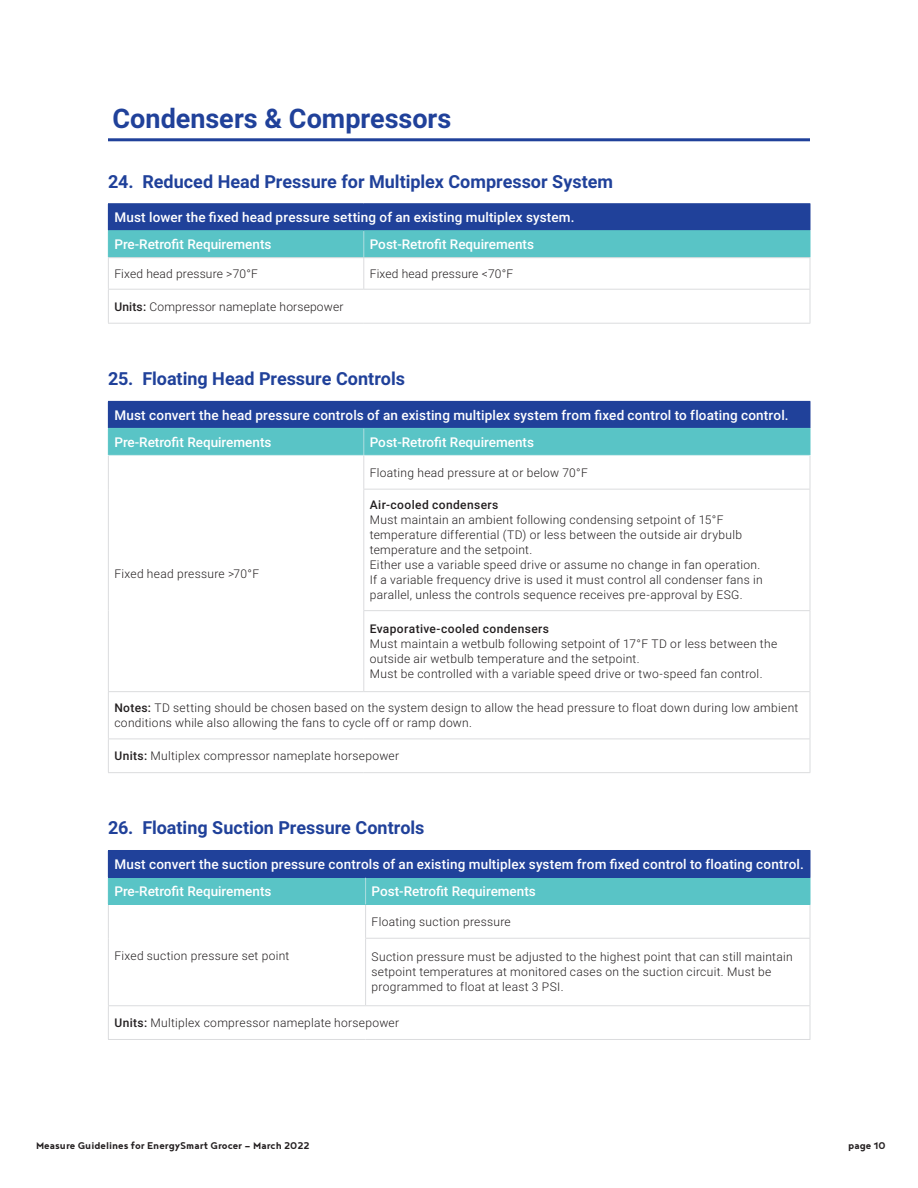
<style>
.page{position:relative;width:918px;height:1188px;background:#fff}
.page>*{position:absolute;margin:0;border:0;box-sizing:border-box;transform-origin:0 0}
.t1{font:700 27px "Roboto";color:#20419a}
.t2{font:700 18px "Roboto";color:#20419a}
.t3{font:500 13.5px "Roboto";letter-spacing:.01em;color:#fff}
.t4{font:300 12px/15px "Roboto";letter-spacing:.025em;color:#231f20}
.t5{font:700 12px "Noyh";color:#231f20}
.t6{font:500 12px "Roboto";letter-spacing:.035em;color:#231f20}
.s1{font-weight:500}
</style>
<div class="page">
<hr style="left:108px;top:138px;width:702px;height:3px;background:#20419a">
<hr style="left:108px;top:203px;width:256px;height:1px;background:#20419a">
<hr style="left:364px;top:203px;width:446px;height:1px;background:#20419a">
<svg style="left:108px;top:204px;width:703px;height:54px;background:#3d83b0"></svg>
<hr style="left:108px;top:257px;width:256px;height:1px;background:#dbdcde">
<hr style="left:108px;top:258px;width:1px;height:31px;background:#dbdcde">
<hr style="left:364px;top:257px;width:446px;height:1px;background:#dbdcde">
<hr style="left:363px;top:258px;width:1px;height:31px;background:#dbdcde">
<hr style="left:810px;top:258px;width:1px;height:31px;background:#dbdcde">
<hr style="left:108px;top:289px;width:256px;height:1px;background:#dbdcde">
<hr style="left:108px;top:290px;width:1px;height:33px;background:#dbdcde">
<hr style="left:364px;top:289px;width:446px;height:1px;background:#dbdcde">
<hr style="left:810px;top:290px;width:1px;height:33px;background:#dbdcde">
<hr style="left:108px;top:323px;width:256px;height:1px;background:#dbdcde">
<hr style="left:364px;top:323px;width:446px;height:1px;background:#dbdcde">
<hr style="left:108px;top:905px;width:1px;height:33px;background:#dbdcde">
<hr style="left:365px;top:905px;width:1px;height:33px;background:#dbdcde">
<hr style="left:810px;top:905px;width:1px;height:33px;background:#dbdcde">
<hr style="left:108px;top:938px;width:1px;height:67px;background:#dbdcde">
<hr style="left:365px;top:938px;width:445px;height:1px;background:#dbdcde">
<hr style="left:365px;top:939px;width:1px;height:66px;background:#dbdcde">
<hr style="left:810px;top:939px;width:1px;height:66px;background:#dbdcde">
<hr style="left:108px;top:1005px;width:258px;height:1px;background:#dbdcde">
<hr style="left:108px;top:1006px;width:1px;height:33px;background:#dbdcde">
<hr style="left:366px;top:1005px;width:444px;height:1px;background:#dbdcde">
<hr style="left:810px;top:1006px;width:1px;height:33px;background:#dbdcde">
<hr style="left:108px;top:1039px;width:258px;height:1px;background:#dbdcde">
<hr style="left:366px;top:1039px;width:444px;height:1px;background:#dbdcde">
<hr style="left:108px;top:904px;width:258px;height:1px;background:#59c4c6">
<hr style="left:366px;top:904px;width:444px;height:1px;background:#59c4c6">
<hr style="left:108px;top:850px;width:258px;height:1px;background:#20419a">
<hr style="left:366px;top:850px;width:444px;height:1px;background:#20419a">
<svg style="left:108px;top:851px;width:703px;height:53px;background:#3c82b0"></svg>
<hr style="left:108px;top:877px;width:258px;height:1px;background:#20419a">
<hr style="left:366px;top:877px;width:444px;height:1px;background:#20419a">
<hr style="left:108px;top:401px;width:256px;height:1px;background:#20419a">
<hr style="left:364px;top:401px;width:446px;height:1px;background:#20419a">
<hr style="left:108px;top:456px;width:1px;height:33px;background:#dbdcde">
<hr style="left:363px;top:456px;width:1px;height:33px;background:#dbdcde">
<hr style="left:810px;top:456px;width:1px;height:33px;background:#dbdcde">
<hr style="left:108px;top:489px;width:1px;height:122px;background:#dbdcde">
<hr style="left:363px;top:489px;width:447px;height:1px;background:#dbdcde">
<hr style="left:363px;top:490px;width:1px;height:120px;background:#dbdcde">
<hr style="left:810px;top:490px;width:1px;height:120px;background:#dbdcde">
<hr style="left:108px;top:611px;width:1px;height:80px;background:#dbdcde">
<hr style="left:363px;top:610px;width:447px;height:1px;background:#dbdcde">
<hr style="left:363px;top:611px;width:1px;height:80px;background:#dbdcde">
<hr style="left:810px;top:611px;width:1px;height:80px;background:#dbdcde">
<hr style="left:108px;top:691px;width:256px;height:1px;background:#dbdcde">
<hr style="left:108px;top:692px;width:1px;height:47px;background:#dbdcde">
<hr style="left:364px;top:691px;width:446px;height:1px;background:#dbdcde">
<hr style="left:810px;top:692px;width:1px;height:47px;background:#dbdcde">
<hr style="left:108px;top:739px;width:256px;height:1px;background:#dbdcde">
<hr style="left:108px;top:739px;width:1px;height:33px;background:#dbdcde">
<hr style="left:364px;top:739px;width:446px;height:1px;background:#dbdcde">
<hr style="left:810px;top:739px;width:1px;height:33px;background:#dbdcde">
<hr style="left:108px;top:772px;width:256px;height:1px;background:#dbdcde">
<hr style="left:364px;top:772px;width:446px;height:1px;background:#dbdcde">
<svg style="left:108px;top:402px;width:703px;height:53px;background:#3d84b0"></svg>
<hr style="left:108px;top:455px;width:256px;height:1px;background:#d6eeee">
<hr style="left:364px;top:455px;width:446px;height:1px;background:#d6eeee">
<p class="t1" style="left:112px;top:99px;width:340px">Condensers &amp; Compressors</p>
<p class="t2" style="left:108px;top:169px;width:507px">24. Reduced Head Pressure for Multiplex Compressor System</p>
<p class="t3" style="left:114px;top:208px;width:462px">Must lower the fixed head pressure setting of an existing multiplex system.</p>
<p class="t3" style="left:114px;top:235px;width:159px">Pre-Retrofit Requirements</p>
<p class="t3" style="left:370px;top:235px;width:166px">Post-Retrofit Requirements</p>
<p class="t4" style="left:114px;top:266px;width:145px">Fixed head pressure &gt;70°F</p>
<p class="t4" style="left:370px;top:266px;width:145px">Fixed head pressure &lt;70°F</p>
<p class="t4" style="left:114px;top:298px;width:231px"><span class="s1">Units:</span> Compressor nameplate horsepower</p>
<p class="t2" style="left:108px;top:366px;width:298px">25. Floating Head Pressure Controls</p>
<p class="t3" style="left:114px;top:406px;width:676px">Must convert the head pressure controls of an existing multiplex system from fixed control to floating control.</p>
<p class="t3" style="left:114px;top:433px;width:159px">Pre-Retrofit Requirements</p>
<p class="t3" style="left:370px;top:433px;width:166px">Post-Retrofit Requirements</p>
<p class="t4" style="left:370px;top:465px;width:220px">Floating head pressure at or below 70°F</p>
<p class="t6" style="left:370px;top:497px;width:130px">Air-cooled condensers</p>
<p class="t4" style="left:370px;top:512px;width:374px">Must maintain an ambient following condensing setpoint of 15°F temperature differential (TD) or less between the outside air drybulb temperature and the setpoint.</p>
<p class="t4" style="left:370px;top:557px;width:394px">Either use a variable speed drive or assume no change in fan operation.<br>If a variable frequency drive is used it must control all condenser fans in parallel, unless the controls sequence receives pre-approval by ESG.</p>
<p class="t6" style="left:370px;top:620px;width:181px">Evaporative-cooled condensers</p>
<p class="t4" style="left:370px;top:636px;width:409px">Must maintain a wetbulb following setpoint of 17°F TD or less between the outside air wetbulb temperature and the setpoint.</p>
<p class="t4" style="left:370px;top:666px;width:394px">Must be controlled with a variable speed drive or two-speed fan control.</p>
<p class="t4" style="left:114px;top:700px;width:686px"><span class="s1">Notes:</span> TD setting should be chosen based on the system design to allow the head pressure to float down during low ambient conditions while also allowing the fans to cycle off or ramp down.</p>
<p class="t4" style="left:114px;top:748px;width:286px"><span class="s1">Units:</span> Multiplex compressor nameplate horsepower</p>
<p class="t4" style="left:114px;top:566px;width:146px">Fixed head pressure &gt;70°F</p>
<p class="t2" style="left:108px;top:815px;width:318px">26. Floating Suction Pressure Controls</p>
<p class="t3" style="left:114px;top:855px;width:691px">Must convert the suction pressure controls of an existing multiplex system from fixed control to floating control.</p>
<p class="t3" style="left:114px;top:882px;width:159px">Pre-Retrofit Requirements</p>
<p class="t3" style="left:372px;top:882px;width:166px">Post-Retrofit Requirements</p>
<p class="t4" style="left:372px;top:914px;width:141px">Floating suction pressure</p>
<p class="t4" style="left:372px;top:949px;width:423px">Suction pressure must be adjusted to the highest point that can still maintain setpoint temperatures at monitored cases on the suction circuit. Must be programmed to float at least 3 PSI.</p>
<p class="t4" style="left:114px;top:1015px;width:286px"><span class="s1">Units:</span> Multiplex compressor nameplate horsepower</p>
<p class="t4" style="left:114px;top:947px;width:177px">Fixed suction pressure set point</p>
<p class="t5" style="left:36px;top:1138px;width:275px">Measure Guidelines for EnergySmart Grocer — March 2022</p>
<p class="t5" style="left:848px;top:1138px;width:39px">page 10</p>
</div>
